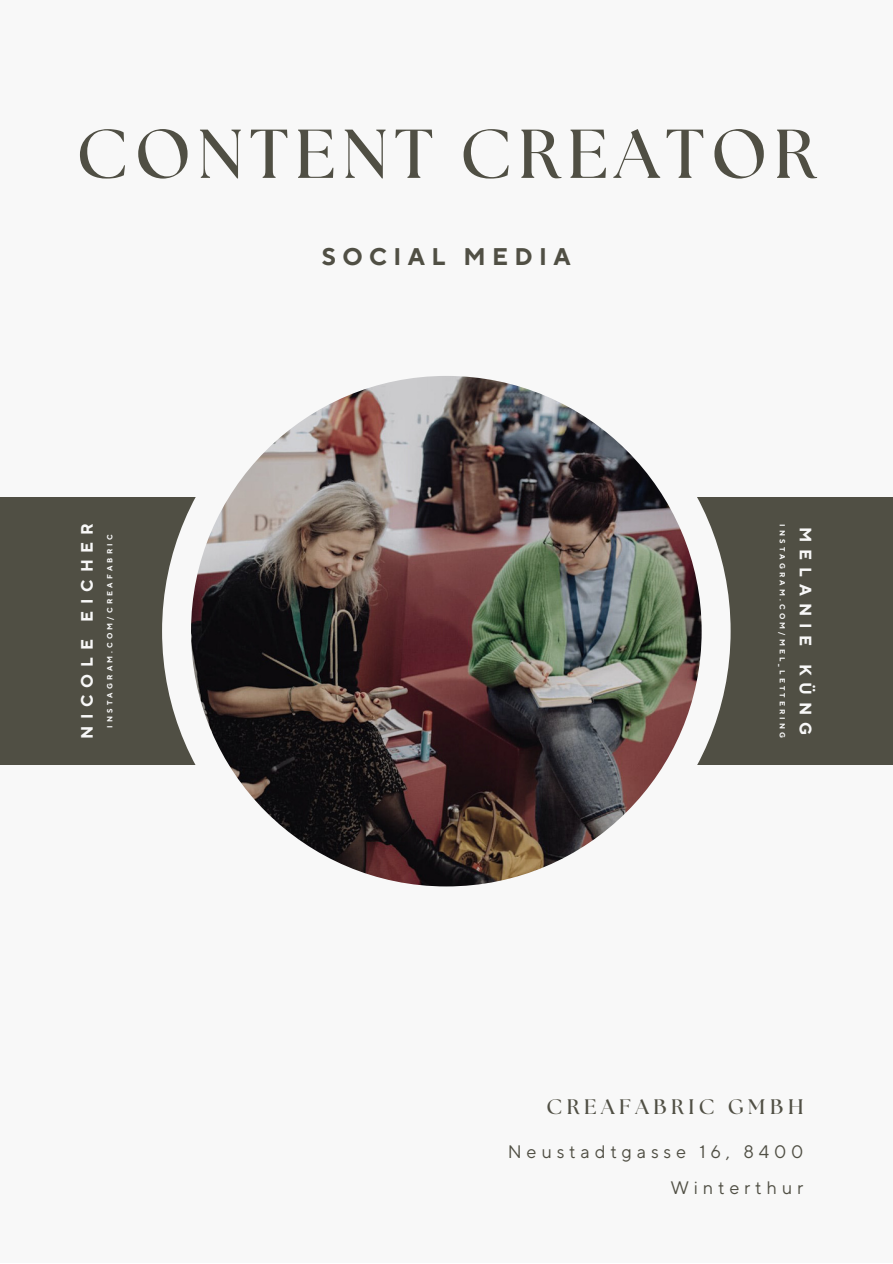
<style>
.page{position:relative;width:893px;height:1264px;background:#fff}
.page>*{position:absolute;margin:0;border:0;box-sizing:border-box;transform-origin:0 0}
.t1{font:700 69px "The Seasons";letter-spacing:.095em;color:#504f44}
.t2{font:700 24px "TT Norms Pro";letter-spacing:.265em;color:#504f44}
.t3{font:700 21px "The Seasons";letter-spacing:.215em;color:#504f44}
.t4{font:18px/36px "TT Norms Pro";letter-spacing:.265em;color:#504f44;text-align:right}
.t5{font:700 16.5px "TT Norms Pro";letter-spacing:.42em;color:#f8f8f8}
.t6{font:700 7.5px "TT Norms Pro";letter-spacing:.42em;color:#f8f8f8}
</style>
<div class="page">
<div style="left:0;top:0;width:892px;height:1262px;background:#f8f8f8"></div>
<div style="left:0;top:497px;width:892px;height:268px;background:#504f44"></div>
<div style="left:162px;top:347px;width:568px;height:568px;background:#f8f8f8;border-radius:50%"></div>
<img style="left:191px;top:376px;width:510px;height:510px;border-radius:50%">
<p class="t1" style="left:76px;top:123px;width:741px">CONTENT CREATOR</p>
<p class="t2" style="left:322px;top:243px;width:250px">SOCIAL MEDIA</p>
<p class="t5" style="left:77px;top:739px;width:218px;rotate:-90deg">NICOLE EICHER</p>
<p class="t5" style="left:815px;top:527px;width:209px;rotate:90deg">MELANIE KÜNG</p>
<p class="t6" style="left:787px;top:524px;width:215px;rotate:90deg">INSTAGRAM.COM/MEL_LETTERING</p>
<p class="t6" style="left:105px;top:727px;width:194px;rotate:-90deg">INSTAGRAM.COM/CREAFABRIC</p>
<p class="t3" style="left:546px;top:1096px;width:258px">CREAFABRIC GMBH</p>
<p class="t4" style="left:507px;top:1134px;width:297px">Neustadtgasse 16, 8400<br>Winterthur</p>
</div>
